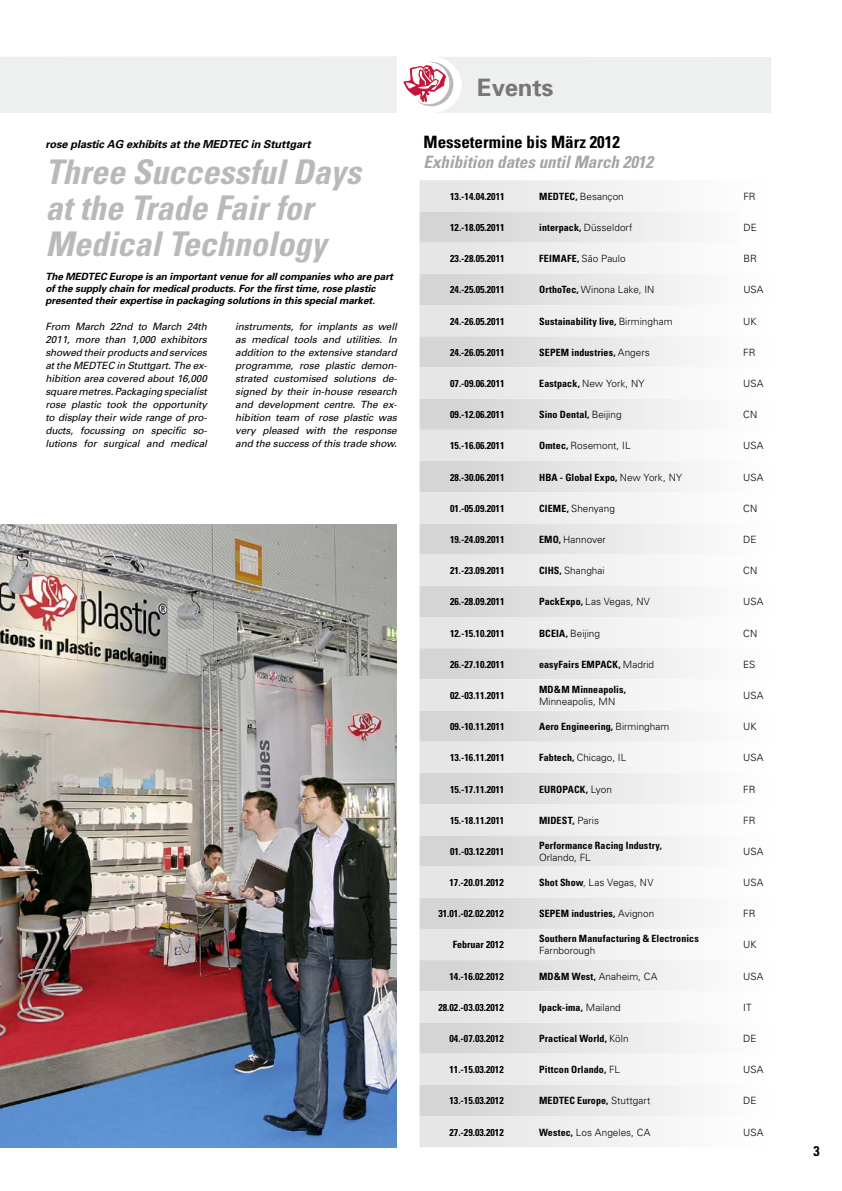
<style>
.page{position:relative;width:842px;height:1191px;background:#fff}
.page>*{position:absolute;margin:0;border:0;box-sizing:border-box;transform-origin:0 0}
.t1{font:italic 700 condensed 34px/36px "Univers";color:#b9b9ba}
.t2{font:700 24px "Univers";letter-spacing:-.01em;color:#777}
.t3{font:italic 700 condensed 17px "Univers";color:#a4a5a5}
.t4{font:700 condensed 17px "Univers";color:#000}
.t5{font:700 condensed 14px "Univers";color:#000}
.t6{font:italic 700 11px "Univers";letter-spacing:-.01em;color:#000}
.t7{font:700 condensed 10px "Univers";color:#000}
.t8{font:italic 10px/13px "Univers";letter-spacing:-.01em;color:#000;text-align:justify}
.t9{font:300 10px "Univers";letter-spacing:.005em;color:#000}
.t10{font:italic 700 10px/12px "Univers";letter-spacing:-.01em;color:#000}
.t11{font:700 condensed 10px "Univers";letter-spacing:.03em;color:#000}
.s1{font-weight:700;font-stretch:condensed}
.s2{font-weight:300;font-stretch:normal}
</style>
<div class="page">
<img style="left:0;top:525px;width:397px;height:622px">
<div style="left:0;top:56px;width:397px;height:57px;background:#eeefef"></div>
<div style="left:420px;top:180px;width:222px;height:31px;background:#ececec"></div>
<svg style="left:420px;top:211px;width:272px;height:936px"></svg>
<svg style="left:404px;top:57px;width:367px;height:56px;background:#ede9ea"></svg>
<p class="t6" style="left:45px;top:138px;width:267px">rose plastic AG exhibits at the MEDTEC in Stuttgart</p>
<h1 class="t1" style="left:45px;top:154px;width:317px">Three Successful Days at the Trade Fair for<br>Medical Technology</h1>
<p class="t10" style="left:45px;top:270px;width:349px">The MEDTEC Europe is an important venue for all companies who are part of the supply chain for medical products. For the first time, rose plastic presented their expertise in packaging solutions in this special market.</p>
<p class="t8" style="left:45px;top:320px;width:163px">From March 22nd to March 24th 2011, more than 1,000 exhibitors showed their products and services at the MEDTEC in Stuttgart. The ex&shy;hibition area covered about 16,000 square metres. Packaging specialist rose plastic took the opportunity to display their wide range of pro&shy;ducts, focussing on specific so&shy;lutions for surgical and medical</p>
<p class="t8" style="left:235px;top:320px;width:163px">instruments, for implants as well as medical tools and utilities. In addition to the extensive standard programme, rose plastic demon&shy;strated customised solutions de&shy;signed by their in-house research and development centre. The ex&shy;hibition team of rose plastic was very pleased with the response and the success of this trade show.</p>
<h2 class="t2" style="left:477px;top:73px;width:78px">Events</h2>
<h3 class="t4" style="left:424px;top:131px;width:198px">Messetermine bis März 2012</h3>
<h3 class="t3" style="left:424px;top:152px;width:231px">Exhibition dates until March 2012</h3>
<p class="t7" style="left:450px;top:190px;width:56px">13.-14.04.2011</p>
<p class="t9" style="left:539px;top:190px;width:86px"><span class="s1">MEDTEC,</span> Besançon</p>
<p class="t9" style="left:743px;top:190px;width:14px">FR</p>
<p class="t7" style="left:450px;top:221px;width:56px">12.-18.05.2011</p>
<p class="t7" style="left:539px;top:221px;width:95px">interpack, <span class="s2">Düsseldorf</span></p>
<p class="t9" style="left:743px;top:221px;width:15px">DE</p>
<p class="t7" style="left:450px;top:252px;width:56px">23.-28.05.2011</p>
<p class="t11" style="left:539px;top:252px;width:88px">FEIMAFE, <span class="s2">São Paulo</span></p>
<p class="t9" style="left:743px;top:253px;width:15px">BR</p>
<p class="t7" style="left:450px;top:284px;width:56px">24.-25.05.2011</p>
<p class="t9" style="left:539px;top:284px;width:117px"><span class="s1">OrthoTec,</span> Winona Lake, IN</p>
<p class="t9" style="left:743px;top:284px;width:22px">USA</p>
<p class="t7" style="left:450px;top:315px;width:56px">24.-26.05.2011</p>
<p class="t7" style="left:539px;top:315px;width:135px">Sustainability live, <span class="s2">Birmingham</span></p>
<p class="t9" style="left:743px;top:315px;width:15px">UK</p>
<p class="t7" style="left:450px;top:346px;width:56px">24.-26.05.2011</p>
<p class="t7" style="left:539px;top:346px;width:112px">SEPEM industries, <span class="s2">Angers</span></p>
<p class="t9" style="left:743px;top:346px;width:14px">FR</p>
<p class="t7" style="left:450px;top:377px;width:56px">07.-09.06.2011</p>
<p class="t9" style="left:539px;top:377px;width:107px"><span class="s1">Eastpack,</span> New York, NY</p>
<p class="t9" style="left:743px;top:377px;width:22px">USA</p>
<p class="t7" style="left:450px;top:408px;width:56px">09.-12.06.2011</p>
<p class="t7" style="left:539px;top:408px;width:84px">Sino Dental, <span class="s2">Beijing</span></p>
<p class="t9" style="left:743px;top:408px;width:16px">CN</p>
<p class="t7" style="left:450px;top:440px;width:56px">15.-16.06.2011</p>
<p class="t9" style="left:539px;top:440px;width:93px"><span class="s1">Omtec,</span> Rosemont, IL</p>
<p class="t9" style="left:743px;top:440px;width:22px">USA</p>
<p class="t7" style="left:450px;top:471px;width:56px">28.-30.06.2011</p>
<p class="t7" style="left:539px;top:471px;width:145px">HBA - Global Expo, <span class="s2">New York, NY</span></p>
<p class="t9" style="left:743px;top:471px;width:22px">USA</p>
<p class="t7" style="left:450px;top:502px;width:56px">01.-05.09.2011</p>
<p class="t9" style="left:539px;top:502px;width:77px"><span class="s1">CIEME,</span> Shenyang</p>
<p class="t9" style="left:743px;top:502px;width:16px">CN</p>
<p class="t7" style="left:450px;top:533px;width:56px">19.-24.09.2011</p>
<p class="t9" style="left:539px;top:533px;width:68px"><span class="s1">EMO,</span> Hannover</p>
<p class="t9" style="left:743px;top:533px;width:15px">DE</p>
<p class="t7" style="left:450px;top:564px;width:56px">21.-23.09.2011</p>
<p class="t9" style="left:539px;top:564px;width:67px"><span class="s1">CIHS,</span> Shanghai</p>
<p class="t9" style="left:743px;top:564px;width:16px">CN</p>
<p class="t7" style="left:450px;top:595px;width:56px">26.-28.09.2011</p>
<p class="t9" style="left:539px;top:596px;width:112px"><span class="s1">PackExpo,</span> Las Vegas, NV</p>
<p class="t9" style="left:743px;top:596px;width:22px">USA</p>
<p class="t7" style="left:450px;top:627px;width:56px">12.-15.10.2011</p>
<p class="t9" style="left:539px;top:627px;width:62px"><span class="s1">BCEIA,</span> Beijing</p>
<p class="t9" style="left:743px;top:627px;width:16px">CN</p>
<p class="t7" style="left:450px;top:658px;width:56px">26.-27.10.2011</p>
<p class="t7" style="left:539px;top:658px;width:117px">easyFairs EMPACK, <span class="s2">Madrid</span></p>
<p class="t9" style="left:743px;top:658px;width:14px">ES</p>
<p class="t7" style="left:450px;top:689px;width:56px">02.-03.11.2011</p>
<p class="t7" style="left:539px;top:683px;width:88px">MD&amp;M Minneapolis,</p>
<p class="t9" style="left:539px;top:695px;width:78px">Minneapolis, MN</p>
<p class="t9" style="left:743px;top:689px;width:22px">USA</p>
<p class="t7" style="left:450px;top:720px;width:56px">09.-10.11.2011</p>
<p class="t7" style="left:539px;top:720px;width:132px">Aero Engineering, <span class="s2">Birmingham</span></p>
<p class="t9" style="left:743px;top:720px;width:15px">UK</p>
<p class="t7" style="left:450px;top:751px;width:56px">13.-16.11.2011</p>
<p class="t9" style="left:539px;top:751px;width:89px"><span class="s1">Fabtech,</span> Chicago, IL</p>
<p class="t9" style="left:743px;top:751px;width:22px">USA</p>
<p class="t7" style="left:450px;top:783px;width:56px">15.-17.11.2011</p>
<p class="t7" style="left:539px;top:783px;width:74px">EUROPACK, <span class="s2">Lyon</span></p>
<p class="t9" style="left:743px;top:783px;width:14px">FR</p>
<p class="t7" style="left:450px;top:814px;width:56px">15.-18.11.2011</p>
<p class="t7" style="left:539px;top:814px;width:61px">MIDEST, <span class="s2">Paris</span></p>
<p class="t9" style="left:743px;top:814px;width:14px">FR</p>
<p class="t7" style="left:450px;top:845px;width:56px">01.-03.12.2011</p>
<p class="t7" style="left:539px;top:839px;width:124px">Performance Racing Industry,</p>
<p class="t9" style="left:539px;top:851px;width:53px">Orlando, FL</p>
<p class="t9" style="left:743px;top:845px;width:22px">USA</p>
<p class="t7" style="left:449px;top:876px;width:56px">17.-20.01.2012</p>
<p class="t9" style="left:539px;top:876px;width:116px"><span class="s1">Shot Show</span>, Las Vegas, NV</p>
<p class="t9" style="left:743px;top:876px;width:22px">USA</p>
<p class="t7" style="left:438px;top:907px;width:67px">31.01.-02.02.2012</p>
<p class="t7" style="left:539px;top:907px;width:117px">SEPEM industries, <span class="s2">Avignon</span></p>
<p class="t9" style="left:743px;top:907px;width:14px">FR</p>
<p class="t7" style="left:453px;top:938px;width:53px">Februar 2012</p>
<p class="t7" style="left:539px;top:932px;width:161px">Southern Manufacturing &amp; Electronics</p>
<p class="t9" style="left:539px;top:945px;width:58px">Farnborough</p>
<p class="t9" style="left:743px;top:939px;width:15px">UK</p>
<p class="t7" style="left:449px;top:970px;width:56px">14.-16.02.2012</p>
<p class="t9" style="left:539px;top:970px;width:120px"><span class="s1">MD&amp;M West,</span> Anaheim, CA</p>
<p class="t9" style="left:743px;top:970px;width:22px">USA</p>
<p class="t7" style="left:438px;top:1001px;width:67px">28.02.-03.03.2012</p>
<p class="t7" style="left:539px;top:1001px;width:83px">Ipack-ima, <span class="s2">Mailand</span></p>
<p class="t9" style="left:743px;top:1001px;width:10px">IT</p>
<p class="t7" style="left:449px;top:1032px;width:56px">04.-07.03.2012</p>
<p class="t7" style="left:539px;top:1032px;width:91px">Practical World, <span class="s2">Köln</span></p>
<p class="t9" style="left:743px;top:1032px;width:15px">DE</p>
<p class="t7" style="left:449px;top:1063px;width:56px">11.-15.03.2012</p>
<p class="t7" style="left:539px;top:1063px;width:83px">Pittcon Orlando, <span class="s2">FL</span></p>
<p class="t9" style="left:743px;top:1063px;width:22px">USA</p>
<p class="t7" style="left:449px;top:1094px;width:56px">13.-15.03.2012</p>
<p class="t7" style="left:539px;top:1094px;width:113px">MEDTEC Europe, <span class="s2">Stuttgart</span></p>
<p class="t9" style="left:743px;top:1094px;width:15px">DE</p>
<p class="t7" style="left:449px;top:1126px;width:56px">27.-29.03.2012</p>
<p class="t9" style="left:539px;top:1126px;width:113px"><span class="s1">Westec,</span> Los Angeles, CA</p>
<p class="t9" style="left:743px;top:1126px;width:22px">USA</p>
<h3 class="t5" style="left:814px;top:1142px;width:8px">3</h3>
</div>
